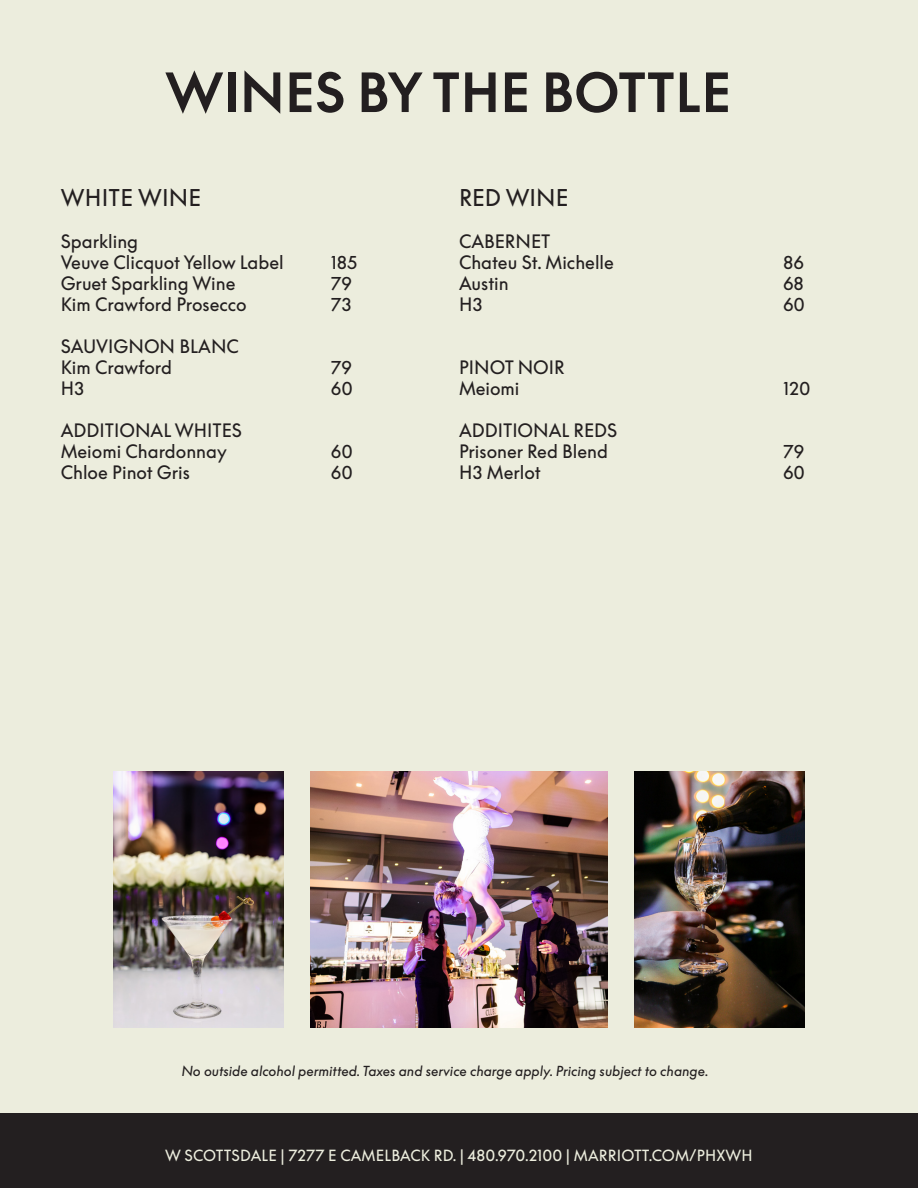
<style>
.page{position:relative;width:918px;height:1188px;background:#fff}
.page>*{position:absolute;margin:0;border:0;box-sizing:border-box;transform-origin:0 0}
.t1{font:600 52.5px "W Supreme";letter-spacing:.01em;color:#231f20}
.t2{font:22.5px "W Supreme";letter-spacing:.01em;color:#231f20}
.t3{font:18px "W Supreme";color:#231f20}
.t4{font:15px "W Supreme";letter-spacing:.01em;color:#eceddd}
.t5{font:italic 13.5px "W Supreme";color:#231f20}
</style>
<div class="page">
<div style="left:0;top:0;width:918px;height:1113px;background:#eceddd"></div>
<div style="left:0;top:1113px;width:918px;height:75px;background:#231f20"></div>
<img style="left:113px;top:771px;width:171px;height:256px">
<img style="left:310px;top:771px;width:298px;height:256px">
<img style="left:634px;top:771px;width:171px;height:256px">
<p class="t1" style="left:165px;top:63px;width:567px">WINES BY THE BOTTLE</p>
<p class="t2" style="left:61px;top:185px;width:142px">WHITE WINE</p>
<p class="t3" style="left:61px;top:231px;width:79px">Sparkling</p>
<p class="t3" style="left:61px;top:252px;width:225px">Veuve Clicquot Yellow Label</p>
<p class="t3" style="left:331px;top:252px;width:28px">185</p>
<p class="t3" style="left:61px;top:273px;width:176px">Gruet Sparkling Wine</p>
<p class="t3" style="left:331px;top:273px;width:23px">79</p>
<p class="t3" style="left:61px;top:294px;width:187px">Kim Crawford Prosecco</p>
<p class="t3" style="left:331px;top:294px;width:22px">73</p>
<p class="t3" style="left:61px;top:336px;width:180px">SAUVIGNON BLANC</p>
<p class="t3" style="left:61px;top:357px;width:113px">Kim Crawford</p>
<p class="t3" style="left:331px;top:357px;width:23px">79</p>
<p class="t3" style="left:61px;top:378px;width:25px">H3</p>
<p class="t3" style="left:331px;top:378px;width:24px">60</p>
<p class="t3" style="left:61px;top:420px;width:183px">ADDITIONAL WHITES</p>
<p class="t3" style="left:61px;top:441px;width:168px">Meiomi Chardonnay</p>
<p class="t3" style="left:331px;top:441px;width:24px">60</p>
<p class="t3" style="left:61px;top:462px;width:131px">Chloe Pinot Gris</p>
<p class="t3" style="left:331px;top:462px;width:24px">60</p>
<p class="t2" style="left:459px;top:185px;width:111px">RED WINE</p>
<p class="t3" style="left:459px;top:231px;width:93px">CABERNET</p>
<p class="t3" style="left:459px;top:252px;width:156px">Chateu St. Michelle</p>
<p class="t3" style="left:783px;top:252px;width:22px">86</p>
<p class="t3" style="left:459px;top:273px;width:51px">Austin</p>
<p class="t3" style="left:783px;top:273px;width:22px">68</p>
<p class="t3" style="left:459px;top:294px;width:25px">H3</p>
<p class="t3" style="left:783px;top:294px;width:24px">60</p>
<p class="t3" style="left:459px;top:357px;width:107px">PINOT NOIR</p>
<p class="t3" style="left:459px;top:378px;width:62px">Meiomi</p>
<p class="t3" style="left:783px;top:378px;width:29px">120</p>
<p class="t3" style="left:459px;top:420px;width:160px">ADDITIONAL REDS</p>
<p class="t3" style="left:459px;top:441px;width:150px">Prisoner Red Blend</p>
<p class="t3" style="left:783px;top:441px;width:23px">79</p>
<p class="t3" style="left:459px;top:462px;width:83px">H3 Merlot</p>
<p class="t3" style="left:783px;top:462px;width:24px">60</p>
<p class="t5" style="left:181px;top:1063px;width:528px">No outside alcohol permitted. Taxes and service charge apply. Pricing subject to change.</p>
<p class="t4" style="left:165px;top:1147px;width:589px">W SCOTTSDALE | 7277 E CAMELBACK RD. | 480.970.2100 | MARRIOTT.COM/PHXWH</p>
</div>
